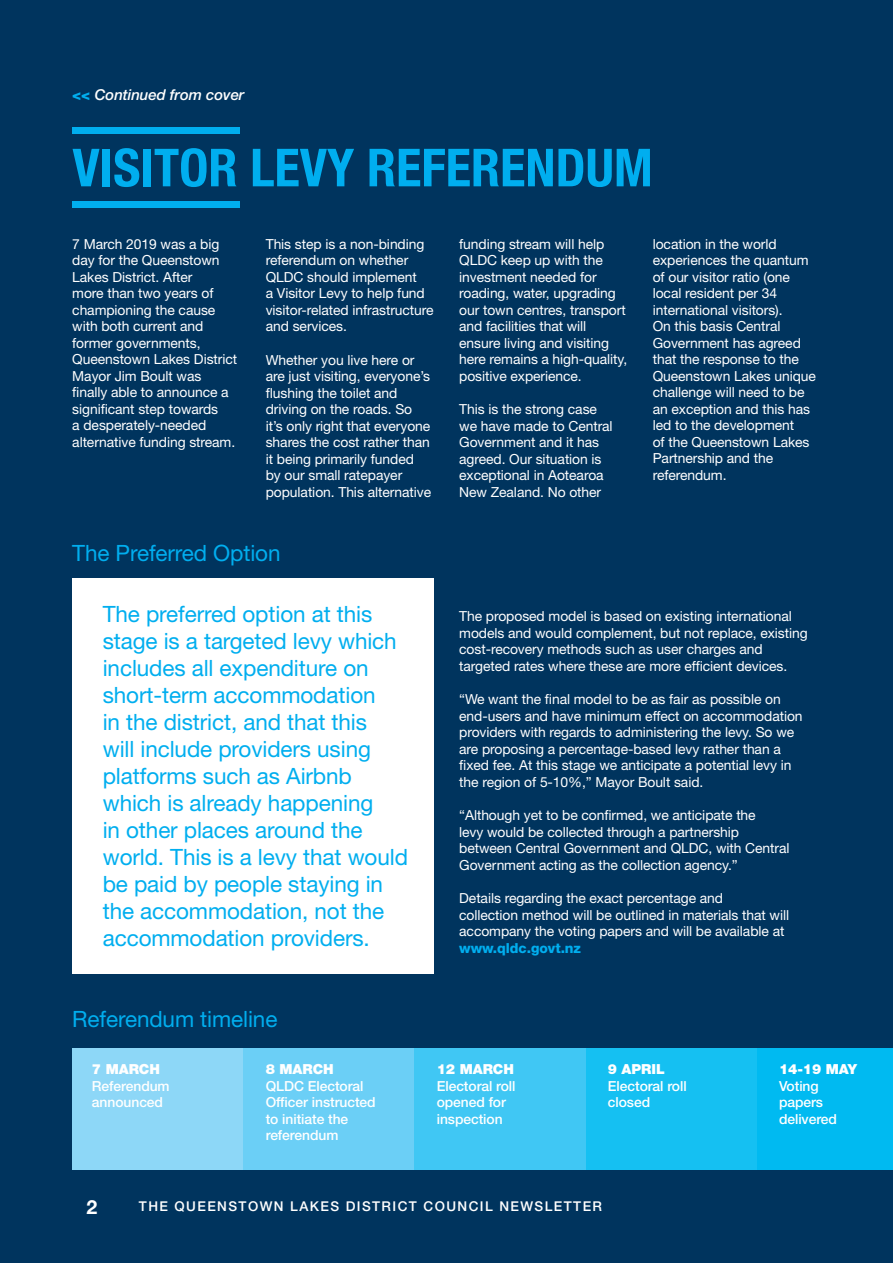
<style>
.page{position:relative;width:893px;height:1263px;background:#00345e}
.page>*{position:absolute;margin:0;border:0;box-sizing:border-box;transform-origin:0 0}
.t1{font:700 condensed 52.5px "Helvetica Neue LT Std";color:#00aeef}
.Bod{font:22.5px/27px "Helvetica Neue LT Std";letter-spacing:-.005em;color:#00aeef}
.t2{font:700 19.5px "Helvetica Neue LT Std";color:#fff}
.Bod-2{font:italic 500 15px "Helvetica Neue LT Std";letter-spacing:-.005em;color:#fff}
.Bod-3{font:13.8px/16.5px "Helvetica Neue LT Std";letter-spacing:-.005em;color:#fff}
.Bod-4{font:500 13.8px/16.5px "Helvetica Neue LT Std";letter-spacing:-.005em;color:#fff}
.t3{font:500 13.5px "Helvetica Neue LT Std";letter-spacing:.105em;color:#fff}
.s1{font-weight:800;color:#00aeef}
.s2{font-weight:900}
</style>
<div class="page">
<div style="left:72px;top:128px;width:168px;height:6px;background:#00aeef"></div>
<div style="left:72px;top:201px;width:168px;height:7px;background:#00aeef"></div>
<div style="left:72px;top:578px;width:362px;height:396px;background:#fff"></div>
<div style="left:586px;top:1048px;width:171px;height:121px;background:#15c0f2"></div>
<div style="left:72px;top:1048px;width:171px;height:121px;background:#8dd7f7"></div>
<div style="left:757px;top:1048px;width:136px;height:121px;background:#00baf1"></div>
<div style="left:243px;top:1048px;width:172px;height:121px;background:#6bcff6"></div>
<div style="left:415px;top:1048px;width:171px;height:121px;background:#40c7f4"></div>
<p class="Bod-2" style="left:72px;top:86px;width:174px"><span class="s1">&lt;&lt;</span> Continued from cover</p>
<h1 class="t1" style="left:72px;top:136px;width:582px">VISITOR LEVY REFERENDUM</h1>
<p class="Bod-3" style="left:72px;top:235px;width:166px">7 March 2019 was a big day for the Queenstown<br>Lakes District. After<br>more than two years of championing the cause with both current and former governments,<br>Queenstown Lakes District<br>Mayor Jim Boult was finally able to announce a significant step towards<br>a desperately-needed alternative funding stream.</p>
<p class="Bod-3" style="left:266px;top:235px;width:169px">This step is a non-binding referendum on whether<br>QLDC should implement<br>a Visitor Levy to help fund visitor-related infrastructure and services.</p>
<p class="Bod-3" style="left:266px;top:351px;width:167px">Whether you live here or are just visiting, everyone’s flushing the toilet and driving on the roads. So it’s only right that everyone shares the cost rather than it being primarily funded by our small ratepayer population. This alternative</p>
<p class="Bod" style="left:72px;top:539px;width:210px">The Preferred Option</p>
<p class="Bod" style="left:103px;top:600px;width:307px">The preferred option at this stage is a targeted levy which includes all expenditure on short-term accommodation<br>in the district, and that this<br>will include providers using platforms such as Airbnb which is already happening<br>in other places around the world. This is a levy that would be paid by people staying in the accommodation, not the accommodation providers.</p>
<p class="Bod" style="left:72px;top:1005px;width:207px">Referendum timeline</p>
<p class="Bod-3" style="left:459px;top:235px;width:169px">funding stream will help<br>QLDC keep up with the investment needed for roading, water, upgrading our town centres, transport and facilities that will ensure living and visiting here remains a high-quality, positive experience.</p>
<p class="Bod-3" style="left:459px;top:401px;width:155px">This is the strong case we have made to Central<br>Government and it has agreed. Our situation is exceptional in Aotearoa<br>New Zealand. No other</p>
<p class="Bod-3" style="left:653px;top:235px;width:165px">location in the world experiences the quantum of our visitor ratio (one local resident per 34 international visitors).<br>On this basis Central<br>Government has agreed that the response to the<br>Queenstown Lakes unique challenge will need to be an exception and this has led to the development<br>of the Queenstown Lakes<br>Partnership and the referendum.</p>
<p class="Bod-3" style="left:459px;top:608px;width:350px">The proposed model is based on existing international models and would complement, but not replace, existing cost-recovery methods such as user charges and targeted rates where these are more efficient devices.</p>
<p class="Bod-3" style="left:459px;top:691px;width:345px">“We want the final model to be as fair as possible on end-users and have minimum effect on accommodation providers with regards to administering the levy. So we are proposing a percentage-based levy rather than a fixed fee. At this stage we anticipate a potential levy in the region of 5-10%,” Mayor Boult said.</p>
<p class="Bod-3" style="left:459px;top:807px;width:332px">“Although yet to be confirmed, we anticipate the<br>levy would be collected through a partnership between Central Government and QLDC, with Central Government acting as the collection agency.”</p>
<p class="Bod-3" style="left:459px;top:890px;width:331px">Details regarding the exact percentage and<br>collection method will be outlined in materials that will accompany the voting papers and will be available at <span class="s1">www.qldc.govt.nz</span></p>
<p class="Bod-4" style="left:92px;top:1061px;width:79px"><span class="s2">7 MARCH<br></span>Referendum announced</p>
<p class="Bod-4" style="left:266px;top:1061px;width:111px"><span class="s2">8 MARCH<br></span>QLDC Electoral<br>Officer instructed to initiate the referendum</p>
<p class="Bod-4" style="left:437px;top:1061px;width:80px"><span class="s2">12 MARCH<br></span>Electoral roll opened for inspection</p>
<p class="Bod-4" style="left:608px;top:1061px;width:80px"><span class="s2">9 APRIL<br></span>Electoral roll closed</p>
<p class="Bod-4" style="left:779px;top:1061px;width:80px"><span class="s2">14-19 MAY<br></span>Voting papers delivered</p>
<h3 class="t2" style="left:87px;top:1194px;width:12px">2</h3>
<p class="t3" style="left:139px;top:1198px;width:465px">THE QUEENSTOWN LAKES DISTRICT COUNCIL NEWSLETTER</p>
</div>
